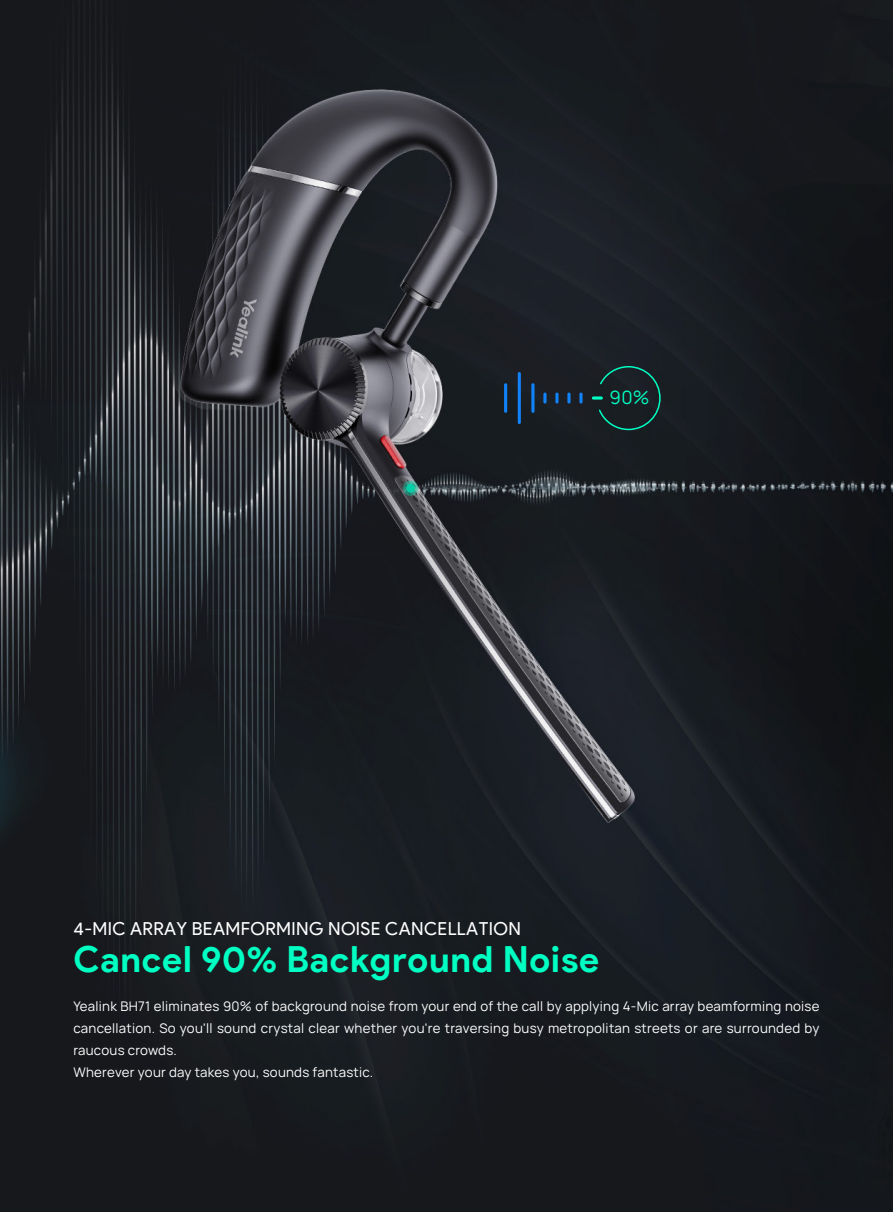
<style>
.page{position:relative;width:893px;height:1212px;background:#fff}
.page>*{position:absolute;margin:0;border:0;box-sizing:border-box;transform-origin:0 0}
.t1{font:700 36px "Product Sans";letter-spacing:.02em;color:#00ffc2}
.t2{font:18px "Product Sans";letter-spacing:.02em;color:#fff}
.t3{font:17.7px "Manrope 3";color:#00ffc2}
.t4{font:12.75px/21.9px "Manrope 3";letter-spacing:.02em;color:#fff}
</style>
<div class="page">
<img style="left:0;top:0;width:893px;height:1212px">
<svg style="left:518px;top:372px;width:3px;height:52px"></svg>
<svg style="left:531px;top:383px;width:3px;height:30px"></svg>
<svg style="left:504px;top:383px;width:3px;height:30px"></svg>
<svg style="left:543px;top:393px;width:3px;height:10px"></svg>
<svg style="left:555px;top:393px;width:3px;height:10px"></svg>
<svg style="left:567px;top:393px;width:3px;height:10px"></svg>
<svg style="left:579px;top:393px;width:4px;height:10px"></svg>
<svg style="left:592px;top:365px;width:69px;height:66px;background:#182c2d"></svg>
<h3 class="t3" style="left:610px;top:386px;width:42px">90%</h3>
<h2 class="t2" style="left:73px;top:919px;width:449px">4-MIC ARRAY BEAMFORMING NOISE CANCELLATION</h2>
<h1 class="t1" style="left:73px;top:937px;width:527px">Cancel 90% Background Noise</h1>
<p class="t4" style="left:73px;top:995px;width:748px">Yealink BH71 eliminates 90% of background noise from your end of the call by applying 4-Mic array beamforming noise cancellation. So you'll sound crystal clear whether you're traversing busy metropolitan streets or are surrounded by raucous crowds.<br>Wherever your day takes you, sounds fantastic.</p>
</div>
